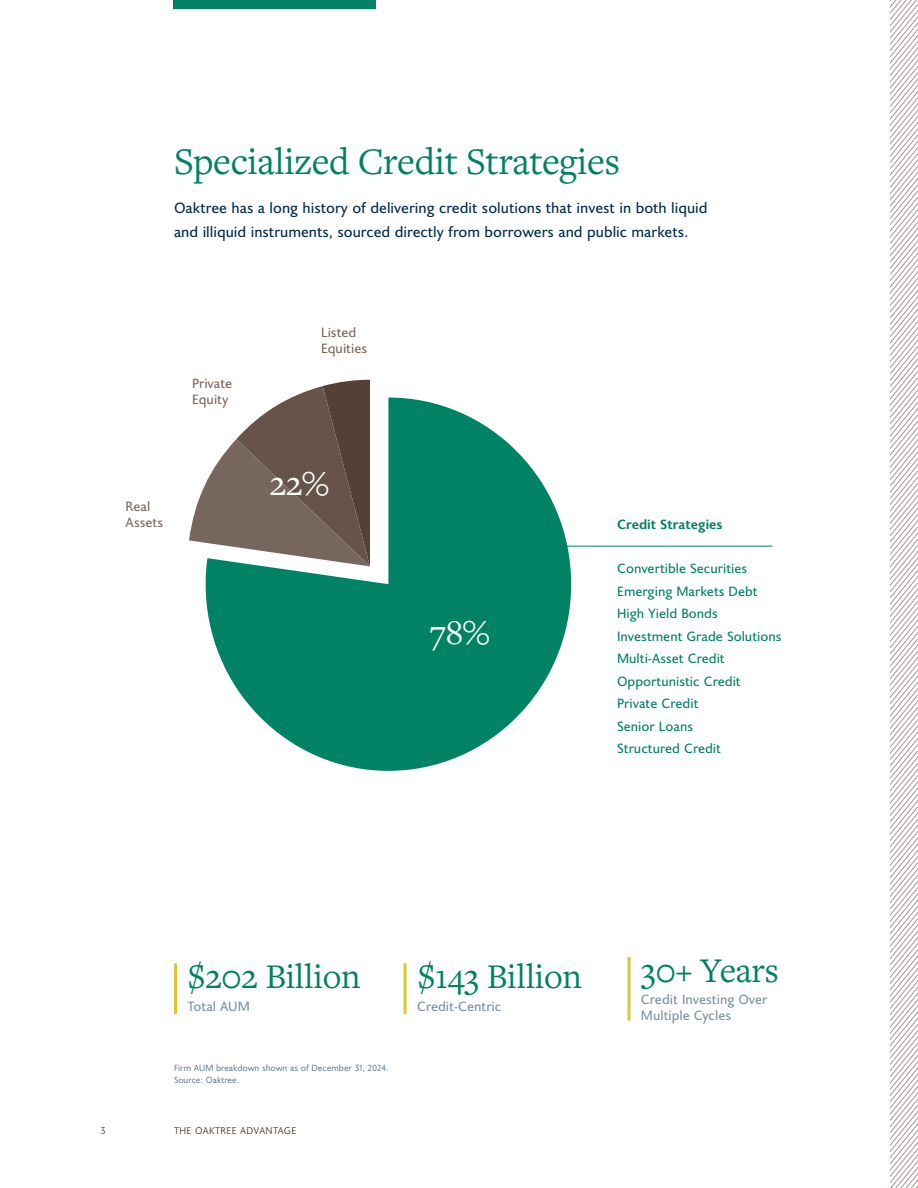
<style>
.page{position:relative;width:918px;height:1188px;background:#fff}
.page>*{position:absolute;margin:0;border:0;box-sizing:border-box;transform-origin:0 0}
._26_30___Page_Header_-_Align_to_Grid{font:39px "Freight Text Pro";letter-spacing:-.01em;color:#008164}
._16_18_-_Callouts_-_Align_to_Grid{font:36px "Freight Text Pro";letter-spacing:-.01em;color:#008164}
._16_18_-_Callouts_-_Align_to_Grid-2{font:36px "Freight Text Pro";color:#fff}
._10_16___Body_Align_To_Grid{font:15px/24px "Joanna Sans Nova";color:#00294e}
.t1{font:13.5px "Joanna Sans Nova";color:#008164}
.t2{font:13.5px "Joanna Sans Nova";color:#7990a3}
.t3{font:13.5px "Joanna Sans Nova";color:#78665e}
.t4{font:700 13.5px "Joanna Sans Nova";color:#008164}
.t5{font:9.9px "Joanna Sans Nova";letter-spacing:.03em;color:#564134}
.Footer_-_LT_Align{font:9px "Joanna Sans Nova";color:#547293}
</style>
<div class="page">
<div style="left:174px;top:0;width:202px;height:8px;background:#008164"></div>
<svg style="left:891px;top:0;width:27px;height:1188px"></svg>
<hr style="left:174px;top:963px;width:3px;height:51px;background:#dfc638">
<hr style="left:404px;top:963px;width:3px;height:51px;background:#dfc638">
<hr style="left:627px;top:957px;width:3px;height:64px;background:#dfc638">
<svg style="left:189px;top:380px;width:181px;height:163px"></svg>
<svg style="left:206px;top:398px;width:365px;height:373px;fill:#008265"></svg>
<hr style="left:494px;top:546px;width:278px;height:1px;background:#008164">
<p class="_26_30___Page_Header_-_Align_to_Grid" style="left:174px;top:136px;width:448px">Specialized Credit Strategies</p>
<p class="_10_16___Body_Align_To_Grid" style="left:174px;top:195px;width:535px">Oaktree has a long history of delivering credit solutions that invest in both liquid and illiquid instruments, sourced directly from borrowers and public markets.</p>
<p class="t3" style="left:192px;top:374px;width:42px">Private</p>
<p class="t3" style="left:192px;top:390px;width:38px">Equity</p>
<p class="t3" style="left:126px;top:497px;width:26px">Real</p>
<p class="t3" style="left:126px;top:513px;width:39px">Assets</p>
<p class="t3" style="left:321px;top:323px;width:37px">Listed</p>
<p class="t3" style="left:321px;top:339px;width:48px">Equities</p>
<p class="_16_18_-_Callouts_-_Align_to_Grid-2" style="left:269px;top:460px;width:61px">22%</p>
<p class="_16_18_-_Callouts_-_Align_to_Grid-2" style="left:429px;top:608px;width:62px">78%</p>
<p class="t4" style="left:617px;top:515px;width:107px">Credit Strategies</p>
<p class="t1" style="left:617px;top:559px;width:132px">Convertible Securities</p>
<p class="t1" style="left:617px;top:582px;width:142px">Emerging Markets Debt</p>
<p class="t1" style="left:617px;top:604px;width:102px">High Yield Bonds</p>
<p class="t1" style="left:617px;top:627px;width:166px">Investment Grade Solutions</p>
<p class="t1" style="left:617px;top:649px;width:109px">Multi-Asset Credit</p>
<p class="t1" style="left:617px;top:672px;width:125px">Opportunistic Credit</p>
<p class="t1" style="left:617px;top:694px;width:83px">Private Credit</p>
<p class="t1" style="left:617px;top:717px;width:78px">Senior Loans</p>
<p class="t1" style="left:617px;top:739px;width:105px">Structured Credit</p>
<p class="_16_18_-_Callouts_-_Align_to_Grid" style="left:188px;top:953px;width:175px">$202 Billion</p>
<p class="t2" style="left:188px;top:996px;width:64px">Total AUM</p>
<p class="Footer_-_LT_Align" style="left:174px;top:1062px;width:216px">Firm AUM breakdown shown as of December 31, 2024.</p>
<p class="Footer_-_LT_Align" style="left:174px;top:1074px;width:67px">Source: Oaktree.</p>
<p class="t5" style="left:100px;top:1124px;width:7px">3</p>
<p class="t5" style="left:174px;top:1124px;width:124px">THE OAKTREE ADVANTAGE</p>
<p class="_16_18_-_Callouts_-_Align_to_Grid" style="left:417px;top:953px;width:166px">$143 Billion</p>
<p class="t2" style="left:417px;top:996px;width:86px">Credit-Centric</p>
<p class="_16_18_-_Callouts_-_Align_to_Grid" style="left:641px;top:947px;width:139px">30+ Years</p>
<p class="t2" style="left:641px;top:990px;width:128px">Credit Investing Over</p>
<p class="t2" style="left:641px;top:1006px;width:92px">Multiple Cycles</p>
</div>
